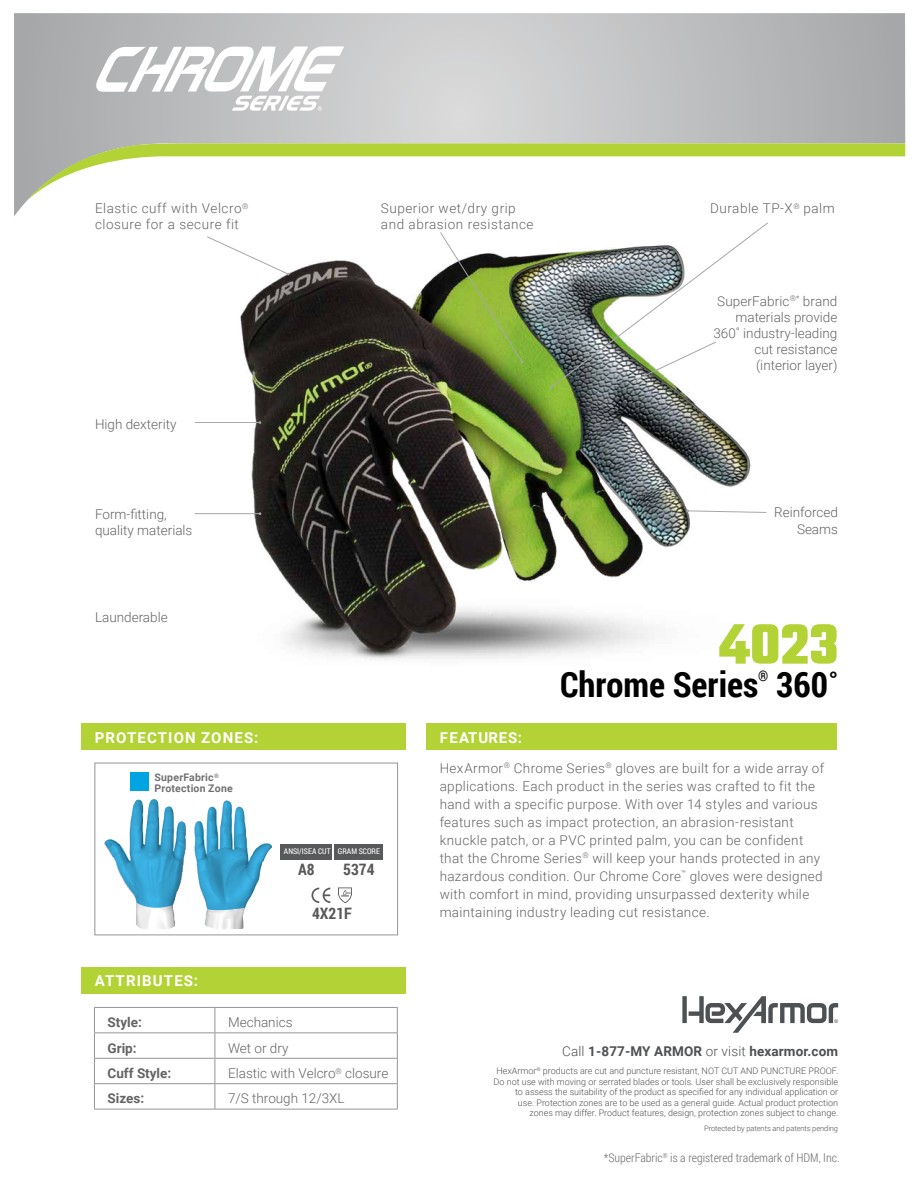
<style>
.page{position:relative;width:918px;height:1188px;background:#fff}
.page>*{position:absolute;margin:0;border:0;box-sizing:border-box;transform-origin:0 0}
.t1{font:700 61.5px "Teko";color:#b3d235}
.t2{font:700 34.95px "Roboto Condensed";color:#000}
.t3{font:700 15.75px "Roboto Condensed";color:#58595b}
.t4{font:700 15px "Roboto";letter-spacing:.075em;color:#fff}
.t5{font:700 14.7px "Roboto Condensed";color:#000}
.t6{font:300 13.5px/18px "Roboto";letter-spacing:.025em;color:#636466}
.t7{font:300 13.5px/16.2px "Roboto";color:#636466;text-align:right}
.t8{font:700 13.5px "Roboto";letter-spacing:.01em;color:#4e5153}
.t9{font:700 13.5px "Roboto";color:#636466}
.t10{font:300 12px "Roboto Condensed";color:#6d6e71}
.t11{font:700 10.5px/10.5px "Roboto";letter-spacing:.02em;color:#717073}
.t12{font:300 9px/10.5px "Roboto";color:#4e5153;text-align:right}
.t13{font:7.8px "Roboto Condensed";color:#fff}
.t14{font:300 7.5px "Roboto";letter-spacing:-.01em;color:#4e5153}
.s1{font-weight:300}
</style>
<div class="page">
<svg style="left:14px;top:13px;width:891px;height:203px"></svg>
<svg style="left:27px;top:143px;width:878px;height:58px"></svg>
<svg style="left:96px;top:46px;width:248px;height:65px"></svg>
<div style="left:81px;top:723px;width:324px;height:27px;background:#b3d235"></div>
<div style="left:426px;top:723px;width:411px;height:27px;background:#b3d235"></div>
<div style="left:81px;top:967px;width:324px;height:27px;background:#b3d235"></div>
<svg style="left:682px;top:996px;width:156px;height:37px"></svg>
<img style="left:178px;top:145px;width:677px;height:515px">
<div style="left:130px;top:772px;width:18px;height:18px;background:#00a4e3"></div>
<div style="left:94px;top:763px;width:304px;height:172px;border:1px solid #939598"></div>
<hr style="left:94px;top:1007px;width:121px;height:1px;background:#939598">
<hr style="left:215px;top:1007px;width:183px;height:1px;background:#939598">
<hr style="left:94px;top:1032px;width:121px;height:1px;background:#939598">
<hr style="left:215px;top:1032px;width:183px;height:1px;background:#939598">
<hr style="left:94px;top:1058px;width:121px;height:1px;background:#939598">
<hr style="left:215px;top:1058px;width:183px;height:1px;background:#939598">
<hr style="left:94px;top:1083px;width:121px;height:1px;background:#939598">
<svg style="left:94px;top:1008px;width:1px;height:101px"></svg>
<hr style="left:215px;top:1083px;width:183px;height:1px;background:#939598">
<svg style="left:215px;top:1008px;width:1px;height:101px"></svg>
<svg style="left:397px;top:1008px;width:1px;height:101px"></svg>
<hr style="left:94px;top:1109px;width:121px;height:1px;background:#939598">
<hr style="left:215px;top:1109px;width:183px;height:1px;background:#939598">
<svg style="left:440px;top:232px;width:84px;height:131px"></svg>
<svg style="left:550px;top:222px;width:219px;height:167px"></svg>
<hr style="left:195px;top:513px;width:65px;height:1px;background:#a5a7a8">
<hr style="left:195px;top:422px;width:65px;height:1px;background:#a5a7a8">
<svg style="left:206px;top:236px;width:84px;height:39px"></svg>
<svg style="left:686px;top:510px;width:81px;height:3px"></svg>
<img style="left:136px;top:908px;width:39px;height:21px">
<svg style="left:105px;top:799px;width:81px;height:109px"></svg>
<svg style="left:195px;top:801px;width:77px;height:127px"></svg>
<svg style="left:312px;top:888px;width:18px;height:15px"></svg>
<svg style="left:338px;top:887px;width:14px;height:16px"></svg>
<div style="left:281px;top:844px;width:51px;height:15px;background:#58595b"></div>
<div style="left:334px;top:844px;width:49px;height:15px;background:#58595b"></div>
<p class="t6" style="left:95px;top:200px;width:155px;line-height:16.2px">Elastic cuff with Velcro<sup>® </sup>closure for a secure fit</p>
<p class="t6" style="left:381px;top:200px;width:154px;line-height:16.2px">Superior wet/dry grip and abrasion resistance</p>
<p class="t6" style="left:710px;top:199px;width:126px">Durable TP-X<sup>®</sup> palm</p>
<p class="t7" style="left:95px;top:415px;width:83px">High dexterity</p>
<p class="t7" style="left:95px;top:506px;width:99px;text-align:left">Form-fitting, quality materials</p>
<p class="t7" style="left:95px;top:609px;width:74px">Launderable</p>
<p class="t4" style="left:95px;top:727px;width:165px">PROTECTION ZONES:</p>
<p class="t4" style="left:440px;top:727px;width:84px">FEATURES:</p>
<p class="t7" style="left:713px;top:292px;width:126px">SuperFabric<sup>®*</sup> brand materials provide<br>360˚ industry-leading cut resistance (interior layer)</p>
<p class="t7" style="left:774px;top:504px;width:65px">Reinforced<br>Seams</p>
<h1 class="t1" style="left:719px;top:605px;width:122px">4023</h1>
<h2 class="t2" style="left:560px;top:660px;width:200px">Chrome Series</h2>
<p class="t5" style="left:758px;top:666px;width:12px">®</p>
<h2 class="t2" style="left:776px;top:660px;width:64px">360˚</h2>
<p class="t11" style="left:154px;top:772px;width:80px">SuperFabric<sup>®<br></sup>Protection Zone</p>
<p class="t4" style="left:95px;top:971px;width:105px">ATTRIBUTES:</p>
<p class="t13" style="left:284px;top:846px;width:97px">ANSI/ISEA CUT GRAM SCORE</p>
<p class="t3" style="left:298px;top:858px;width:18px">A8</p>
<p class="t3" style="left:343px;top:858px;width:33px">5374</p>
<p class="t3" style="left:312px;top:902px;width:42px">4X21F</p>
<p class="t9" style="left:108px;top:1013px;width:36px">Style:</p>
<p class="t7" style="left:228px;top:1014px;width:66px">Mechanics</p>
<p class="t9" style="left:108px;top:1038px;width:31px">Grip:</p>
<p class="t6" style="left:228px;top:1038px;width:62px">Wet or dry</p>
<p class="t9" style="left:108px;top:1064px;width:65px">Cuff Style:</p>
<p class="t7" style="left:228px;top:1065px;width:162px">Elastic with Velcro<sup>®</sup> closure</p>
<p class="t9" style="left:108px;top:1089px;width:38px">Sizes:</p>
<p class="t7" style="left:228px;top:1090px;width:118px">7/S through 12/3XL</p>
<p class="t6" style="left:440px;top:758px;width:386px">HexArmor<sup>®</sup> Chrome Series<sup>®</sup> gloves are built for a wide array of applications. Each product in the series was crafted to fit the hand with a specific purpose. With over 14 styles and various features such as impact protection, an abrasion-resistant knuckle patch, or a PVC printed palm, you can be confident that the Chrome Series<sup>®</sup> will keep your hands protected in any hazardous condition. Our Chrome Core<sup>™</sup> gloves were designed with comfort in mind, providing unsurpassed dexterity while maintaining industry leading cut resistance.</p>
<p class="t8" style="left:562px;top:1042px;width:277px"><span class="s1">Call</span> 1-877-MY ARMOR <span class="s1">or visit</span> hexarmor.com</p>
<p class="t12" style="left:494px;top:1065px;width:346px">HexArmor<sup>®</sup> products are cut and puncture resistant, NOT CUT AND PUNCTURE PROOF.<br>Do not use with moving or serrated blades or tools. User shall be exclusively responsible to assess the suitability of the product as specified for any individual application or<br>use. Protection zones are to be used as a general guide. Actual product protection zones may differ. Product features, design, protection zones subject to change.</p>
<p class="t14" style="left:704px;top:1123px;width:135px">Protected by patents and patents pending</p>
<p class="t10" style="left:604px;top:1149px;width:237px">*SuperFabric<sup>®</sup> is a registered trademark of HDM, Inc.</p>
</div>
